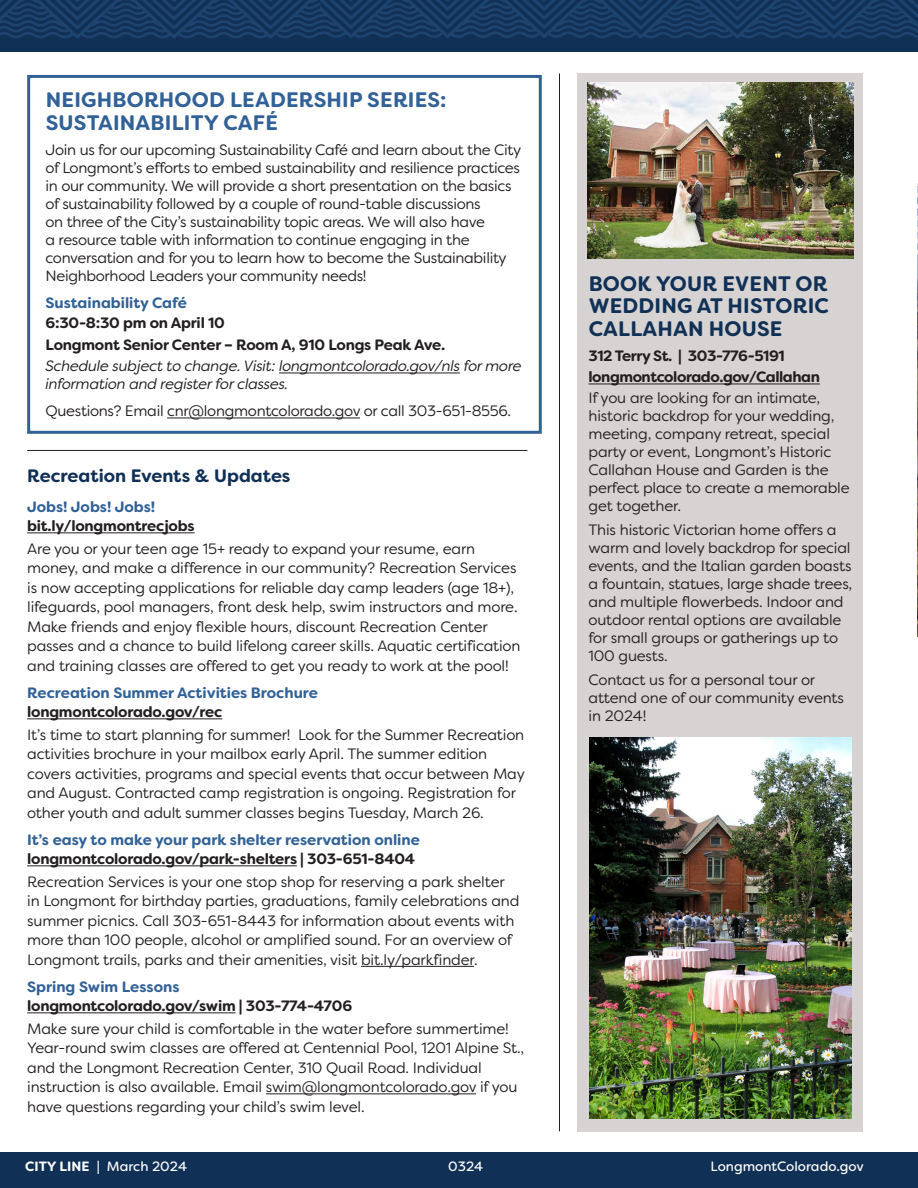
<style>
.page{position:relative;width:918px;height:1188px;background:#fff}
.page>*{position:absolute;margin:0;border:0;box-sizing:border-box;transform-origin:0 0}
.t1{font:700 21px/22.5px "Filson Soft";letter-spacing:.01em;color:#316196}
.t2{font:700 21px/22.5px "Filson Soft";letter-spacing:.01em;color:#113056;text-align:justify}
.Subhead_03{font:700 18px "Filson Soft";color:#113056}
.t3{font:15px/18px "Filson Soft";letter-spacing:-.01em;color:#231f20}
.t4{font:700 15px "Filson Soft";letter-spacing:-.015em;color:#231f20}
.t5{font:700 15px "Filson Soft";color:#316196}
.t6{font:italic 15px/18px "Filson Soft";letter-spacing:-.02em;color:#231f20}
.t7{font:13.5px "Filson Soft";color:#fff}
.s1{font-weight:700}
</style>
<div class="page">
<div style="left:27px;top:75px;width:515px;height:359px;border:3px solid #316196"></div>
<hr style="left:27px;top:532px;width:168px;height:1px;background:#231f20">
<hr style="left:27px;top:718px;width:195px;height:1px;background:#231f20">
<hr style="left:27px;top:865px;width:270px;height:1px;background:#231f20">
<hr style="left:361px;top:966px;width:113px;height:1px;background:#231f20">
<hr style="left:27px;top:1012px;width:209px;height:1px;background:#231f20">
<hr style="left:266px;top:1093px;width:210px;height:1px;background:#231f20">
<img style="left:917px;top:255px;width:1px;height:381px">
<svg style="left:917px;top:184px;width:1px;height:71px"></svg>
<div style="left:0;top:1152px;width:918px;height:36px;background:#113056"></div>
<div style="left:0;top:0;width:918px;height:51px;background:#113056"></div>
<svg style="left:0;top:0;width:918px;height:39px"></svg>
<div style="left:578px;top:73px;width:285px;height:1059px;background:#d6d3d2"></div>
<hr style="left:588px;top:384px;width:232px;height:1px;background:#231f20">
<hr style="left:27px;top:450px;width:500px;height:1px;background:#231f20">
<hr style="left:559px;top:73px;width:1px;height:1058px;background:#231f20">
<img style="left:588px;top:82px;width:265px;height:177px">
<img style="left:590px;top:737px;width:261px;height:381px">
<hr style="left:279px;top:373px;width:181px;height:1px;background:#231f20">
<hr style="left:167px;top:418px;width:193px;height:1px;background:#231f20">
<p class="t1" style="left:46px;top:89px;width:402px">NEIGHBORHOOD LEADERSHIP SERIES:<br>SUSTAINABILITY CAFÉ</p>
<p class="t3" style="left:46px;top:141px;width:477px">Join us for our upcoming Sustainability Café and learn about the City of Longmont’s efforts to embed sustainability and resilience practices in our community. We will provide a short presentation on the basics of sustainability followed by a couple of round-table discussions<br>on three of the City’s sustainability topic areas. We will also have<br>a resource table with information to continue engaging in the conversation and for you to learn how to become the Sustainability Neighborhood Leaders your community needs!</p>
<p class="t5" style="left:46px;top:294px;width:143px">Sustainability Café</p>
<p class="t4" style="left:46px;top:313px;width:181px">6:30-8:30 pm on April 10</p>
<p class="t4" style="left:46px;top:336px;width:401px">Longmont Senior Center – Room A, 910 Longs Peak Ave.</p>
<p class="t6" style="left:46px;top:357px;width:478px">Schedule subject to change. Visit: longmontcolorado.gov/nls for more information and register for classes.</p>
<p class="t3" style="left:46px;top:402px;width:467px">Questions? Email cnr@longmontcolorado.gov or call 303-651-8556.</p>
<p class="Subhead_03" style="left:27px;top:464px;width:265px">Recreation Events &amp; Updates</p>
<p class="t5" style="left:27px;top:497px;width:130px">Jobs! Jobs! Jobs!</p>
<p class="t4" style="left:27px;top:516px;width:169px">bit.ly/longmontrecjobs</p>
<p class="t3" style="left:27px;top:539px;width:495px;line-height:19.5px">Are you or your teen age 15+ ready to expand your resume, earn money, and make a difference in our community? Recreation Services is now accepting applications for reliable day camp leaders (age 18+), lifeguards, pool managers, front desk help, swim instructors and more.<br>Make friends and enjoy flexible hours, discount Recreation Center passes and a chance to build lifelong career skills. Aquatic certification and training classes are offered to get you ready to work at the pool!</p>
<p class="t5" style="left:27px;top:683px;width:292px">Recreation Summer Activities Brochure</p>
<p class="t4" style="left:27px;top:702px;width:197px">longmontcolorado.gov/rec</p>
<p class="t3" style="left:27px;top:725px;width:499px;line-height:19.5px">It’s time to start planning for summer! Look for the Summer Recreation activities brochure in your mailbox early April. The summer edition covers activities, programs and special events that occur between May and August. Contracted camp registration is ongoing. Registration for other youth and adult summer classes begins Tuesday, March 26.</p>
<p class="t5" style="left:27px;top:830px;width:394px">It’s easy to make your park shelter reservation online</p>
<p class="t4" style="left:27px;top:849px;width:390px">longmontcolorado.gov/park-shelters | 303-651-8404</p>
<p class="t3" style="left:27px;top:872px;width:494px;line-height:19.5px">Recreation Services is your one stop shop for reserving a park shelter in Longmont for birthday parties, graduations, family celebrations and summer picnics. Call 303-651-8443 for information about events with more than 100 people, alcohol or amplified sound. For an overview of Longmont trails, parks and their amenities, visit bit.ly/parkfinder.</p>
<p class="t5" style="left:27px;top:977px;width:154px">Spring Swim Lessons</p>
<p class="t4" style="left:27px;top:996px;width:327px">longmontcolorado.gov/swim | 303-774-4706</p>
<p class="t3" style="left:27px;top:1019px;width:499px;line-height:19.5px">Make sure your child is comfortable in the water before summertime!<br>Year-round swim classes are offered at Centennial Pool, 1201 Alpine St., and the Longmont Recreation Center, 310 Quail Road. Individual instruction is also available. Email swim@longmontcolorado.gov if you have questions regarding your child’s swim level.</p>
<p class="t2" style="left:589px;top:272px;width:242px">BOOK YOUR EVENT OR WEDDING AT HISTORIC CALLAHAN HOUSE</p>
<p class="t4" style="left:588px;top:347px;width:198px">312 Terry St. | 303-776-5191</p>
<p class="t4" style="left:588px;top:368px;width:233px">longmontcolorado.gov/Callahan</p>
<p class="t3" style="left:588px;top:389px;width:263px">If you are looking for an intimate, historic backdrop for your wedding, meeting, company retreat, special party or event, Longmont’s Historic<br>Callahan House and Garden is the perfect place to create a memorable get together.</p>
<p class="t3" style="left:588px;top:521px;width:265px">This historic Victorian home offers a warm and lovely backdrop for special events, and the Italian garden boasts a fountain, statues, large shade trees, and multiple flowerbeds. Indoor and outdoor rental options are available for small groups or gatherings up to 100 guests.</p>
<p class="t3" style="left:588px;top:671px;width:257px">Contact us for a personal tour or attend one of our community events in 2024!</p>
<p class="t7" style="left:25px;top:1157px;width:164px"><span class="s1">CITY LINE</span> | March 2024</p>
<p class="t7" style="left:448px;top:1157px;width:37px">0324</p>
<p class="t7" style="left:711px;top:1157px;width:155px">LongmontColorado.gov</p>
</div>
